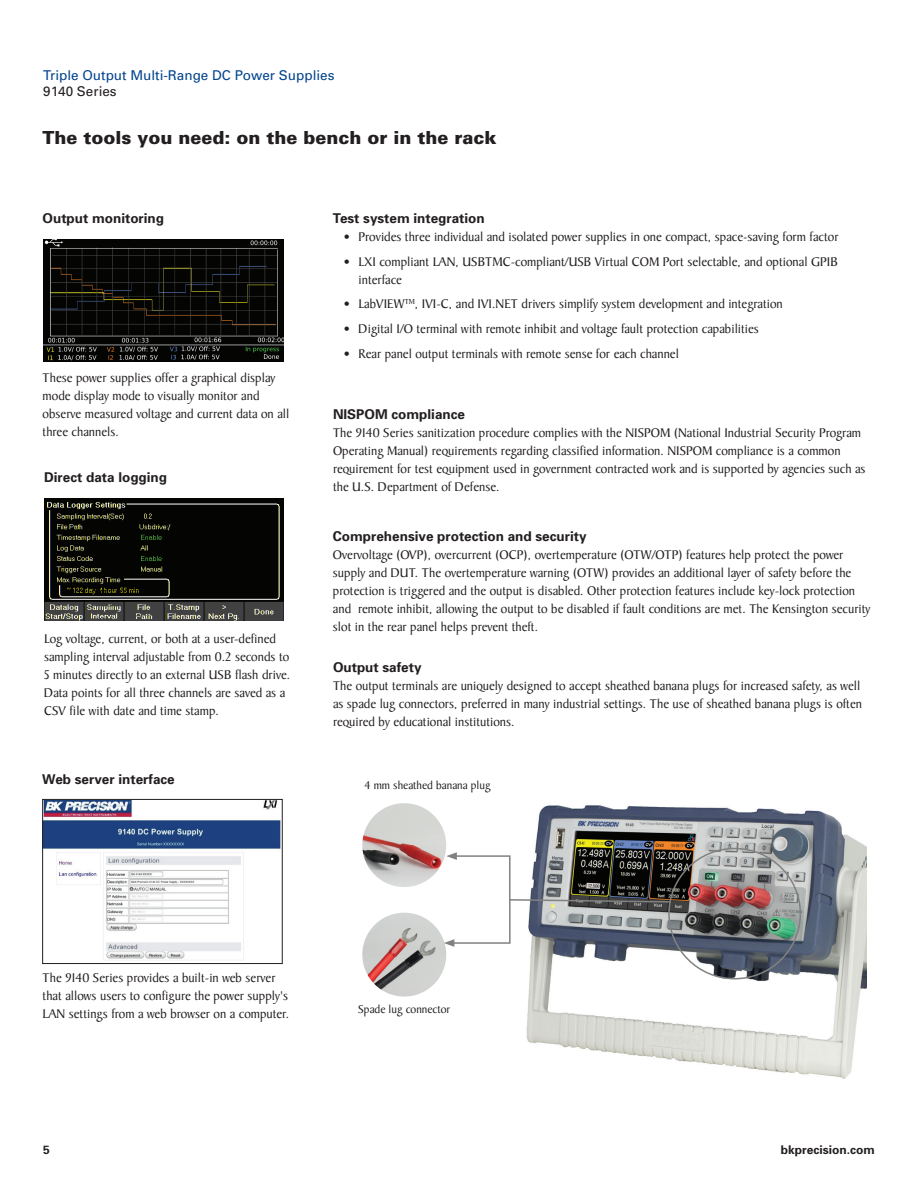
<style>
.page{position:relative;width:918px;height:1188px;background:#fff}
.page>*{position:absolute;margin:0;border:0;box-sizing:border-box;transform-origin:0 0}
.t1{font:900 18px "Univers";color:#231f20}
.t2{font:13.5px/18px "Baker Signet";color:#231f20}
.t3{font:700 13.5px "Univers";color:#231f20}
.t4{font:13.5px "Univers";color:#02448d}
.t5{font:13.5px "Univers";color:#231f20}
.t6{font:12px "Baker Signet";color:#231f20}
.t7{font:700 12px "Univers";color:#231f20}
</style>
<div class="page">
<img style="left:43px;top:240px;width:241px;height:122px">
<img style="left:44px;top:499px;width:240px;height:122px">
<img style="left:44px;top:801px;width:236px;height:160px">
<div style="left:42px;top:799px;width:240px;height:165px;border:1px solid #231f20"></div>
<img style="left:526px;top:805px;width:340px;height:274px">
<img style="left:362px;top:803px;width:84px;height:84px;border-radius:42px">
<img style="left:362px;top:913px;width:84px;height:84px;border-radius:42px">
<svg style="left:444px;top:852px;width:228px;height:95px"></svg>
<div style="left:500px;top:946px;width:31px;height:7px;background:#fff"></div>
<p class="t4" style="left:43px;top:67px;width:293px">Triple Output Multi-Range DC Power Supplies</p>
<p class="t5" style="left:43px;top:83px;width:75px">9140 Series</p>
<h1 class="t1" style="left:43px;top:126px;width:455px">The tools you need: on the bench or in the rack</h1>
<p class="t3" style="left:43px;top:210px;width:123px">Output monitoring</p>
<p class="t2" style="left:43px;top:369px;width:248px">These power supplies offer a graphical display mode display mode to visually monitor and observe measured voltage and current data on all three channels.</p>
<p class="t3" style="left:44px;top:469px;width:125px">Direct data logging</p>
<p class="t2" style="left:44px;top:630px;width:248px">Log voltage, current, or both at a user-defined sampling interval adjustable from 0.2 seconds to 5 minutes directly to an external USB flash drive.<br>Data points for all three channels are saved as a CSV file with date and time stamp.</p>
<p class="t3" style="left:42px;top:771px;width:134px">Web server interface</p>
<p class="t3" style="left:333px;top:210px;width:153px">Test system integration</p>
<p class="t2" style="left:343px;top:228px;width:497px">• Provides three individual and isolated power supplies in one compact, space-saving form factor</p>
<p class="t2" style="left:358px;top:253px;width:481px;text-indent:-15px">• LXI compliant LAN, USBTMC-compliant/USB Virtual COM Port selectable, and optional GPIB interface</p>
<p class="t2" style="left:343px;top:296px;width:441px">• LabVIEW<sup>TM</sup>, IVI-C, and IVI.NET drivers simplify system development and integration</p>
<p class="t2" style="left:344px;top:320px;width:417px">• Digital I/O terminal with remote inhibit and voltage fault protection capabilities</p>
<p class="t2" style="left:344px;top:345px;width:337px">• Rear panel output terminals with remote sense for each channel</p>
<p class="t3" style="left:333px;top:406px;width:134px">NISPOM compliance</p>
<p class="t2" style="left:333px;top:424px;width:534px">The 9140 Series sanitization procedure complies with the NISPOM (National Industrial Security Program Operating Manual) requirements regarding classified information. NISPOM compliance is a common requirement for test equipment used in government contracted work and is supported by agencies such as the U.S. Department of Defense.</p>
<p class="t3" style="left:333px;top:528px;width:255px">Comprehensive protection and security</p>
<p class="t2" style="left:333px;top:546px;width:539px">Overvoltage (OVP), overcurrent (OCP), overtemperature (OTW/OTP) features help protect the power supply and DUT. The overtemperature warning (OTW) provides an additional layer of safety before the protection is triggered and the output is disabled. Other protection features include key-lock protection and remote inhibit, allowing the output to be disabled if fault conditions are met. The Kensington security slot in the rear panel helps prevent theft.</p>
<p class="t3" style="left:333px;top:659px;width:90px">Output safety</p>
<p class="t2" style="left:333px;top:678px;width:531px">The output terminals are uniquely designed to accept sheathed banana plugs for increased safety, as well as spade lug connectors, preferred in many industrial settings. The use of sheathed banana plugs is often required by educational institutions.</p>
<p class="t6" style="left:365px;top:778px;width:127px">4 mm sheathed banana plug</p>
<p class="t2" style="left:43px;top:970px;width:248px">The 9140 Series provides a built-in web server that allows users to configure the power supply's<br>LAN settings from a web browser on a computer.</p>
<p class="t6" style="left:358px;top:1003px;width:94px">Spade lug connector</p>
<p class="t7" style="left:43px;top:1143px;width:8px">5</p>
<p class="t7" style="left:781px;top:1143px;width:96px">bkprecision.com</p>
</div>
